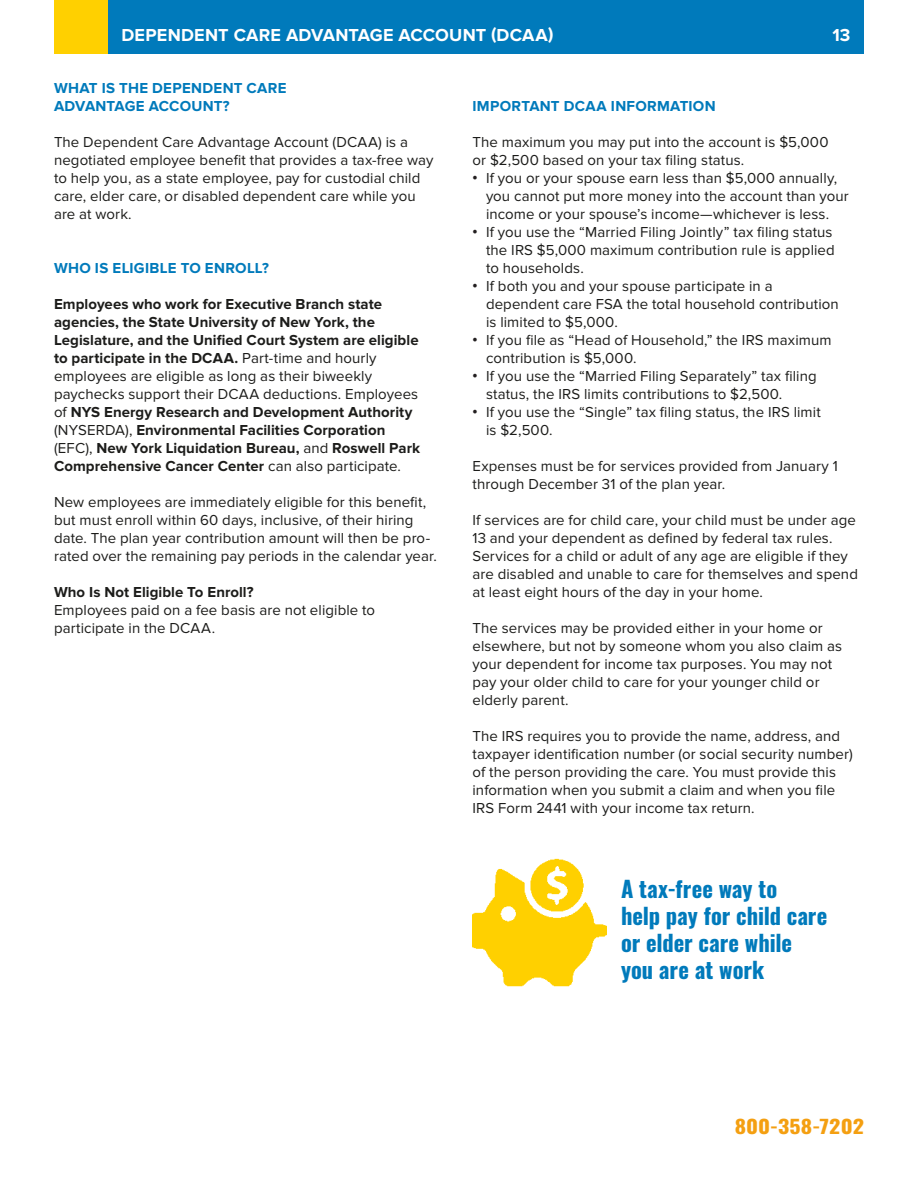
<style>
.page{position:relative;width:918px;height:1188px;background:#fff}
.page>*{position:absolute;margin:0;border:0;box-sizing:border-box;transform-origin:0 0}
.t1{font:700 22.5px/27px "Oswald";letter-spacing:-.005em;color:#007abb}
.t2{font:700 18.75px "Oswald";letter-spacing:.005em;color:#f49f11;scale:1.17 1}
.t3{font:700 18px "Proxima Nova";letter-spacing:.01em;color:#fff}
.t4{font:15px/18px "Proxima Nova";letter-spacing:.005em;color:#1c1c1a}
.t5{font:700 15px/18px "Proxima Nova";letter-spacing:.005em;color:#1c1c1a}
.t6{font:700 15px/18px "Proxima Nova";letter-spacing:.02em;color:#007abb}
.s1{font-weight:400}
.s2{font-family:"Arial";color:#231f20}
</style>
<div class="page">
<div style="left:108px;top:0;width:756px;height:54px;background:#007abb"></div>
<div style="left:54px;top:0;width:54px;height:54px;background:#ffd000"></div>
<img style="left:472px;top:858px;width:134px;height:129px">
<p class="t3" style="left:122px;top:24px;width:434px">DEPENDENT CARE ADVANTAGE ACCOUNT (DCAA)</p>
<p class="t3" style="left:832px;top:24px;width:20px">13</p>
<p class="t6" style="left:54px;top:79px;width:234px">WHAT IS THE DEPENDENT CARE<br>ADVANTAGE ACCOUNT?</p>
<p class="t4" style="left:54px;top:133px;width:381px">The Dependent Care Advantage Account (DCAA) is a negotiated employee benefit that provides a tax-free way to help you, as a state employee, pay for custodial child care, elder care, or disabled dependent care while you are at work.</p>
<p class="t6" style="left:54px;top:259px;width:217px">WHO IS ELIGIBLE TO ENROLL?</p>
<p class="t5" style="left:54px;top:295px;width:368px">Employees who work for Executive Branch state agencies, the State University of New York, the Legislature, and the Unified Court System are eligible to participate in the DCAA. <span class="s1">Part-time and hourly employees are eligible as long as their biweekly paychecks support their DCAA deductions. Employees of</span> NYS Energy Research and Development Authority <span class="s1">(NYSERDA),</span> Environmental Facilities Corporation <span class="s1">(EFC),</span> New York Liquidation Bureau, <span class="s1">and</span> Roswell Park Comprehensive Cancer Center <span class="s1">can also participate.</span></p>
<p class="t4" style="left:54px;top:493px;width:383px">New employees are immediately eligible for this benefit, but must enroll within 60 days, inclusive, of their hiring date. The plan year contribution amount will then be pro&shy;rated over the remaining pay periods in the calendar year.</p>
<p class="t5" style="left:54px;top:583px;width:201px">Who Is Not Eligible To Enroll?</p>
<p class="t4" style="left:54px;top:601px;width:323px">Employees paid on a fee basis are not eligible to participate in the DCAA.</p>
<p class="t6" style="left:472px;top:97px;width:245px">IMPORTANT DCAA INFORMATION</p>
<p class="t4" style="left:472px;top:133px;width:358px">The maximum you may put into the account is $5,000 or $2,500 based on your tax filing status.</p>
<p class="t4" style="left:486px;top:169px;width:364px;text-indent:-14px"><span class="s2">•</span> If you or your spouse earn less than $5,000 annually, you cannot put more money into the account than your income or your spouse’s income—whichever is less.</p>
<p class="t4" style="left:486px;top:223px;width:350px;text-indent:-14px"><span class="s2">•</span> If you use the “Married Filing Jointly” tax filing status the IRS $5,000 maximum contribution rule is applied to households.</p>
<p class="t4" style="left:486px;top:277px;width:354px;text-indent:-14px"><span class="s2">•</span> If both you and your spouse participate in a dependent care FSA the total household contribution is limited to $5,000.</p>
<p class="t4" style="left:486px;top:331px;width:347px;text-indent:-14px"><span class="s2">•</span> If you file as “Head of Household,” the IRS maximum contribution is $5,000.</p>
<p class="t4" style="left:486px;top:367px;width:332px;text-indent:-14px"><span class="s2">•</span> If you use the “Married Filing Separately” tax filing status, the IRS limits contributions to $2,500.</p>
<p class="t4" style="left:486px;top:403px;width:336px;text-indent:-14px"><span class="s2">•</span> If you use the “Single” tax filing status, the IRS limit is $2,500.</p>
<p class="t4" style="left:472px;top:457px;width:367px">Expenses must be for services provided from January 1 through December 31 of the plan year.</p>
<p class="t4" style="left:472px;top:511px;width:387px">If services are for child care, your child must be under age 13 and your dependent as defined by federal tax rules.<br>Services for a child or adult of any age are eligible if they are disabled and unable to care for themselves and spend at least eight hours of the day in your home.</p>
<p class="t4" style="left:472px;top:619px;width:371px">The services may be provided either in your home or elsewhere, but not by someone whom you also claim as your dependent for income tax purposes. You may not pay your older child to care for your younger child or elderly parent.</p>
<p class="t4" style="left:472px;top:727px;width:382px">The IRS requires you to provide the name, address, and taxpayer identification number (or social security number) of the person providing the care. You must provide this information when you submit a claim and when you file IRS Form 2441 with your income tax return.</p>
<p class="t1" style="left:621px;top:877px;width:208px">A tax-free way to<br>help pay for child care or elder care while you are at work</p>
<p class="t2" style="left:735px;top:1117px;width:112px">800-358-7202</p>
</div>
